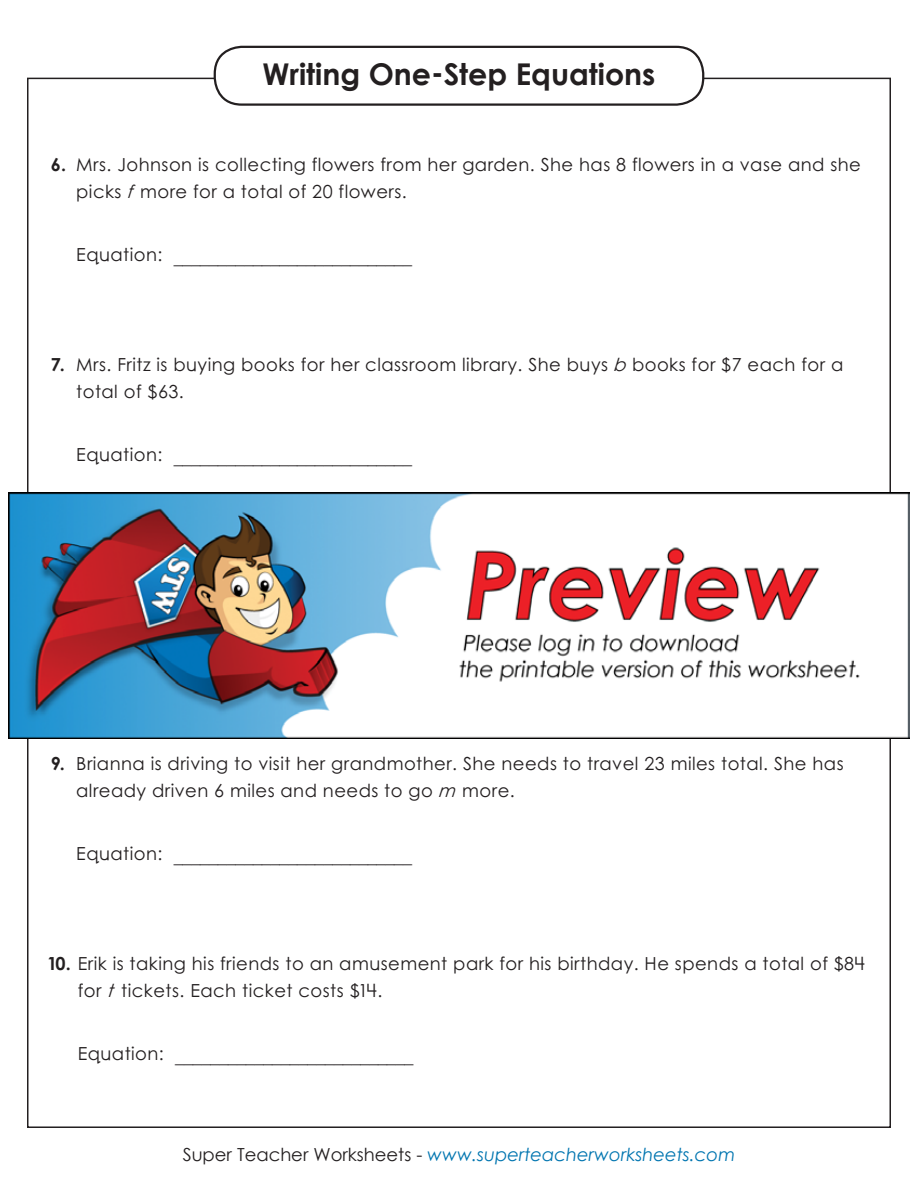
<style>
.page{position:relative;width:918px;height:1188px;background:#fff}
.page>*{position:absolute;margin:0;border:0;box-sizing:border-box;transform-origin:0 0}
.t1{font:700 30px "Century Gothic 2";color:#231f20}
.t2{font:18px/27px "Century STW4";letter-spacing:.025em;color:#231f20}
.t3{font:italic 18px "Century Gothic 2";color:#0075b0}
.t4{font:700 18px "Century STW4";color:#231f20}
.s1{font-style:italic}
.s2{font-weight:700}
.s3{font-style:normal;color:#231f20}
</style>
<div class="page">
<div style="left:214px;top:46px;width:490px;height:60px;border:2px solid #231f20;border-radius:27px"></div>
<img style="left:8px;top:492px;width:902px;height:247px">
<h1 class="t1" style="left:263px;top:51px;width:394px">Writing One-Step Equations</h1>
<p class="t4" style="left:51px;top:151px;width:17px">6.</p>
<p class="t2" style="left:76px;top:151px;width:786px">Mrs. Johnson is collecting flowers from her garden. She has 8 flowers in a vase and she picks <span class="s1">f</span> more for a total of 20 flowers.</p>
<p class="t2" style="left:76px;top:244px;width:337px">Equation: ___________________________</p>
<p class="t4" style="left:51px;top:351px;width:16px">7.</p>
<p class="t2" style="left:76px;top:351px;width:769px">Mrs. Fritz is buying books for her classroom library. She buys <span class="s1">b</span> books for $7 each for a total of $63.</p>
<p class="t2" style="left:76px;top:444px;width:337px">Equation: ___________________________</p>
<p class="t4" style="left:51px;top:750px;width:16px">9.</p>
<p class="t2" style="left:76px;top:750px;width:769px">Brianna is driving to visit her grandmother. She needs to travel 23 miles total. She has already driven 6 miles and needs to go <span class="s1">m</span> more.</p>
<p class="t2" style="left:76px;top:843px;width:337px">Equation: ___________________________</p>
<p class="t2" style="left:78px;top:950px;width:788px;text-indent:-31px"><span class="s2">10.</span> Erik is taking his friends to an amusement park for his birthday. He spends a total of $84 for <span class="s1">t</span> tickets. Each ticket costs $14.</p>
<p class="t2" style="left:78px;top:1043px;width:337px">Equation: ___________________________</p>
<p class="t3" style="left:183px;top:1142px;width:554px"><span class="s3">Super Teacher Worksheets -</span> www.superteacherworksheets.com</p>
</div>
